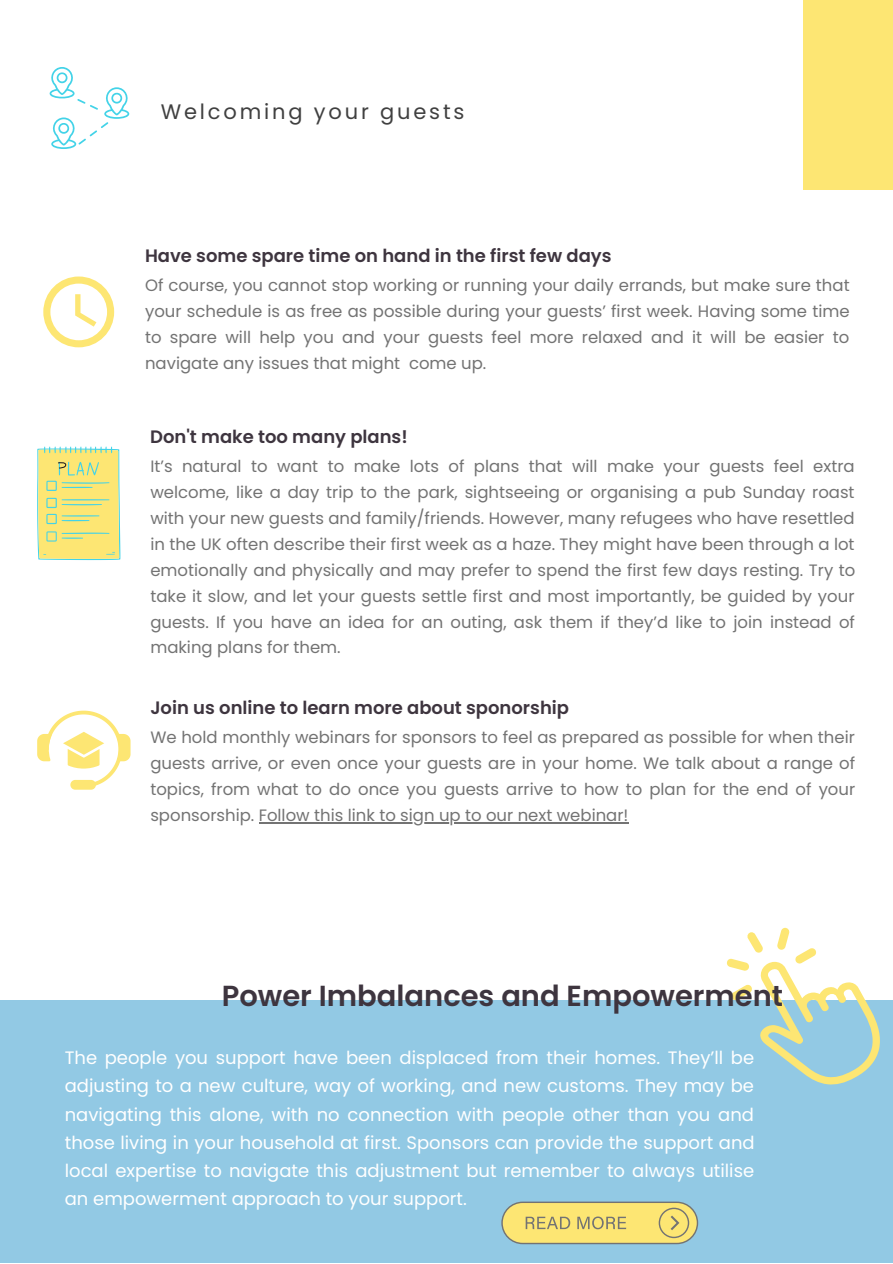
<style>
.page{position:relative;width:893px;height:1264px;background:#fff}
.page>*{position:absolute;margin:0;border:0;box-sizing:border-box;transform-origin:0 0}
.t1{font:600 28.95px "Poppins";color:#3e353f}
.t2{font:21px "Poppins";letter-spacing:.135em;color:#404040}
.t3{font:18px/28px "Poppins";color:#fff;text-align:justify}
.t4{font:600 18px "Poppins";color:#3e353f}
.t5{font:16.5px/25.8px "Poppins";color:#737373;text-align:justify}
</style>
<div class="page">
<div style="left:803px;top:0;width:89px;height:189px;background:#fde673"></div>
<svg style="left:49px;top:67px;width:81px;height:82px"></svg>
<svg style="left:43px;top:276px;width:71px;height:71px"></svg>
<svg style="left:37px;top:446px;width:83px;height:114px;background:#e7e485"></svg>
<div style="left:0;top:1000px;width:892px;height:262px;background:#92c9e4"></div>
<svg style="left:727px;top:927px;width:153px;height:158px"></svg>
<svg style="left:501px;top:1201px;width:197px;height:43px;background:#e3d479"></svg>
<svg style="left:37px;top:710px;width:93px;height:79px"></svg>
<hr style="left:259px;top:822px;width:369px;height:1px;background:#737373">
<p class="t2" style="left:161px;top:97px;width:305px">Welcoming your guests</p>
<p class="t4" style="left:145px;top:243px;width:468px">Have some spare time on hand in the first few days</p>
<p class="t5" style="left:145px;top:272px;width:706px">Of course, you cannot stop working or running your daily errands, but make sure that your schedule is as free as possible during your guests’ first week. Having some time to spare will help you and your guests feel more relaxed and it will be easier to navigate any issues that might come up.</p>
<p class="t4" style="left:150px;top:424px;width:259px">Don't make too many plans!</p>
<p class="t5" style="left:150px;top:453px;width:706px">It’s natural to want to make lots of plans that will make your guests feel extra welcome, like a day trip to the park, sightseeing or organising a pub Sunday roast with your new guests and family/friends. However, many refugees who have resettled in the UK often describe their first week as a haze. They might have been through a lot emotionally and physically and may prefer to spend the first few days resting. Try to take it slow, and let your guests settle first and most importantly, be guided by your guests. If you have an idea for an outing, ask them if they’d like to join instead of making plans for them.</p>
<p class="t4" style="left:150px;top:695px;width:420px">Join us online to learn more about sponorship</p>
<p class="t5" style="left:150px;top:724px;width:706px">We hold monthly webinars for sponsors to feel as prepared as possible for when their guests arrive, or even once your guests are in your home. We talk about a range of topics, from what to do once you guests arrive to how to plan for the end of your sponsorship. Follow this link to sign up to our next webinar!</p>
<h1 class="t1" style="left:222px;top:975px;width:563px">Power Imbalances and Empowerment</h1>
<p class="t3" style="left:65px;top:1044px;width:691px">The people you support have been displaced from their homes. They’ll be adjusting to a new culture, way of working, and new customs. They may be navigating this alone, with no connection with people other than you and those living in your household at first. Sponsors can provide the support and local expertise to navigate this adjustment but remember to always utilise an empowerment approach to your support.</p>
</div>
